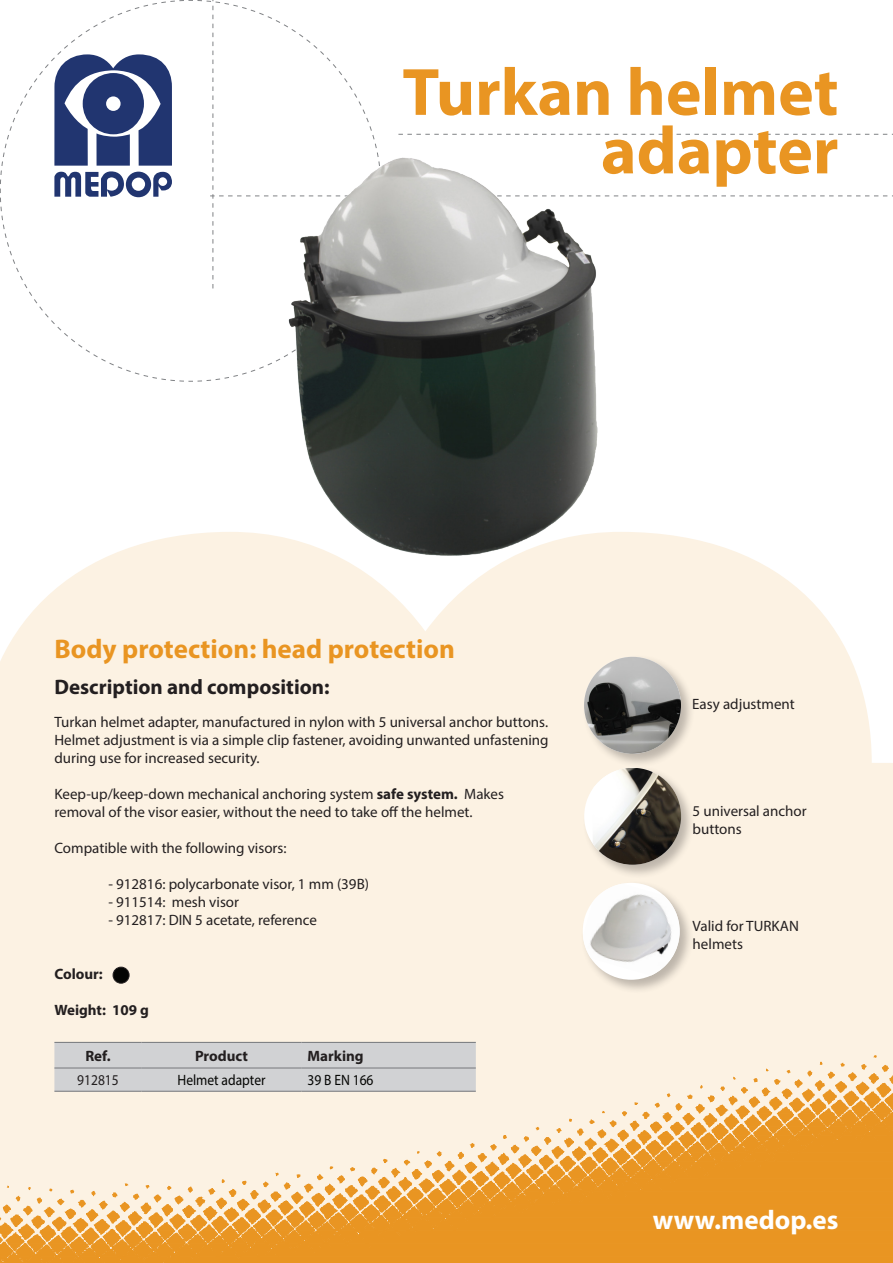
<style>
.page{position:relative;width:893px;height:1263px;background:#fff}
.page>*{position:absolute;margin:0;border:0;box-sizing:border-box;transform-origin:0 0}
.t1{font:700 67.5px/58.5px "Myriad Pro";color:#e99522;text-align:right}
.t2{font:700 27px "Myriad Pro";color:#e99522}
.t3{font:700 27px "Myriad Pro";color:#fff}
.t4{font:700 21px "Myriad Pro";color:#231f20}
.t5{font:15px/18px "Myriad Pro";color:#231f20}
.t6{font:700 15px "Myriad Pro";color:#231f20}
.t7{font:15px "Myriad Pro";color:#040503;scale:.9 1}
.t8{font:15px "Myriad Pro";color:#231f20;scale:.9 1}
.s1{font-weight:700}
</style>
<div class="page">
<div style="left:0;top:532px;width:893px;height:510px;background:#fcf2e3"></div>
<svg style="left:197px;top:0;width:696px;height:382px"></svg>
<svg style="left:0;top:0;width:184px;height:382px"></svg>
<div style="left:83px;top:73px;width:61px;height:61px;background:#213570;border-radius:50%"></div>
<div style="left:106px;top:96px;width:15px;height:15px;background:#fff;border-radius:50%"></div>
<svg style="left:0;top:1042px;width:893px;height:221px;background:#efc68f"></svg>
<hr style="left:54px;top:1042px;width:88px;height:1px;background:#808285">
<hr style="left:142px;top:1042px;width:159px;height:1px;background:#808285">
<hr style="left:301px;top:1042px;width:175px;height:1px;background:#808285">
<hr style="left:54px;top:1067px;width:88px;height:1px;background:#808285">
<hr style="left:142px;top:1067px;width:159px;height:1px;background:#808285">
<hr style="left:301px;top:1067px;width:175px;height:1px;background:#808285">
<hr style="left:54px;top:1091px;width:88px;height:1px;background:#808285">
<hr style="left:142px;top:1091px;width:159px;height:1px;background:#808285">
<hr style="left:301px;top:1091px;width:175px;height:1px;background:#808285">
<div style="left:582px;top:765px;width:113px;height:114px;background:#231f20;opacity:.29"></div>
<div style="left:584px;top:768px;width:97px;height:97px;background:#fff;border-radius:50%"></div>
<img style="left:593px;top:768px;width:88px;height:97px">
<div style="left:580px;top:880px;width:114px;height:114px;background:#231f20;opacity:.29"></div>
<img style="left:583px;top:884px;width:97px;height:91px">
<div style="left:582px;top:654px;width:113px;height:114px;background:#231f20;opacity:.29"></div>
<img style="left:584px;top:657px;width:97px;height:97px;border-radius:48px">
<div style="left:113px;top:967px;width:16px;height:16px;background:#040503;border-radius:50%"></div>
<div style="left:113px;top:967px;width:16px;height:16px;border:1px solid #231f20;border-radius:50%"></div>
<img style="left:275px;top:153px;width:356px;height:417px">
<p class="t1" style="left:402px;top:61px;width:438px">Turkan helmet adapter</p>
<p class="t2" style="left:54px;top:631px;width:402px">Body protection: head protection</p>
<p class="t4" style="left:54px;top:673px;width:277px">Description and composition:</p>
<p class="t5" style="left:54px;top:713px;width:496px;text-align:justify">Turkan helmet adapter, manufactured in nylon with 5 universal anchor buttons.<br>Helmet adjustment is via a simple clip fastener, avoiding unwanted unfastening during use for increased security.</p>
<p class="t5" style="left:54px;top:785px;width:451px">Keep-up/keep-down mechanical anchoring system <span class="s1">safe system.</span> Makes removal of the visor easier, without the need to take off the helmet.</p>
<p class="t5" style="left:54px;top:839px;width:234px">Compatible with the following visors:</p>
<p class="t5" style="left:108px;top:875px;width:262px">- 912816: polycarbonate visor, 1 mm (39B)</p>
<p class="t5" style="left:108px;top:893px;width:132px">- 911514: mesh visor</p>
<p class="t5" style="left:108px;top:911px;width:210px">- 912817: DIN 5 acetate, reference</p>
<p class="t6" style="left:54px;top:964px;width:50px">Colour:</p>
<p class="t6" style="left:54px;top:1000px;width:96px">Weight: 109 g</p>
<p class="t6" style="left:85px;top:1046px;width:27px">Ref.</p>
<p class="t6" style="left:195px;top:1046px;width:55px">Product</p>
<p class="t6" style="left:307px;top:1046px;width:58px">Marking</p>
<p class="t8" style="left:77px;top:1071px;width:48px">912815</p>
<p class="t7" style="left:178px;top:1071px;width:99px">Helmet adapter</p>
<p class="t7" style="left:307px;top:1071px;width:75px">39 B EN 166</p>
<p class="t5" style="left:692px;top:695px;width:104px">Easy adjustment</p>
<p class="t5" style="left:693px;top:801px;width:116px">5 universal anchor buttons</p>
<p class="t5" style="left:693px;top:917px;width:108px">Valid for TURKAN helmets</p>
<p class="t3" style="left:653px;top:1202px;width:187px">www.medop.es</p>
</div>
